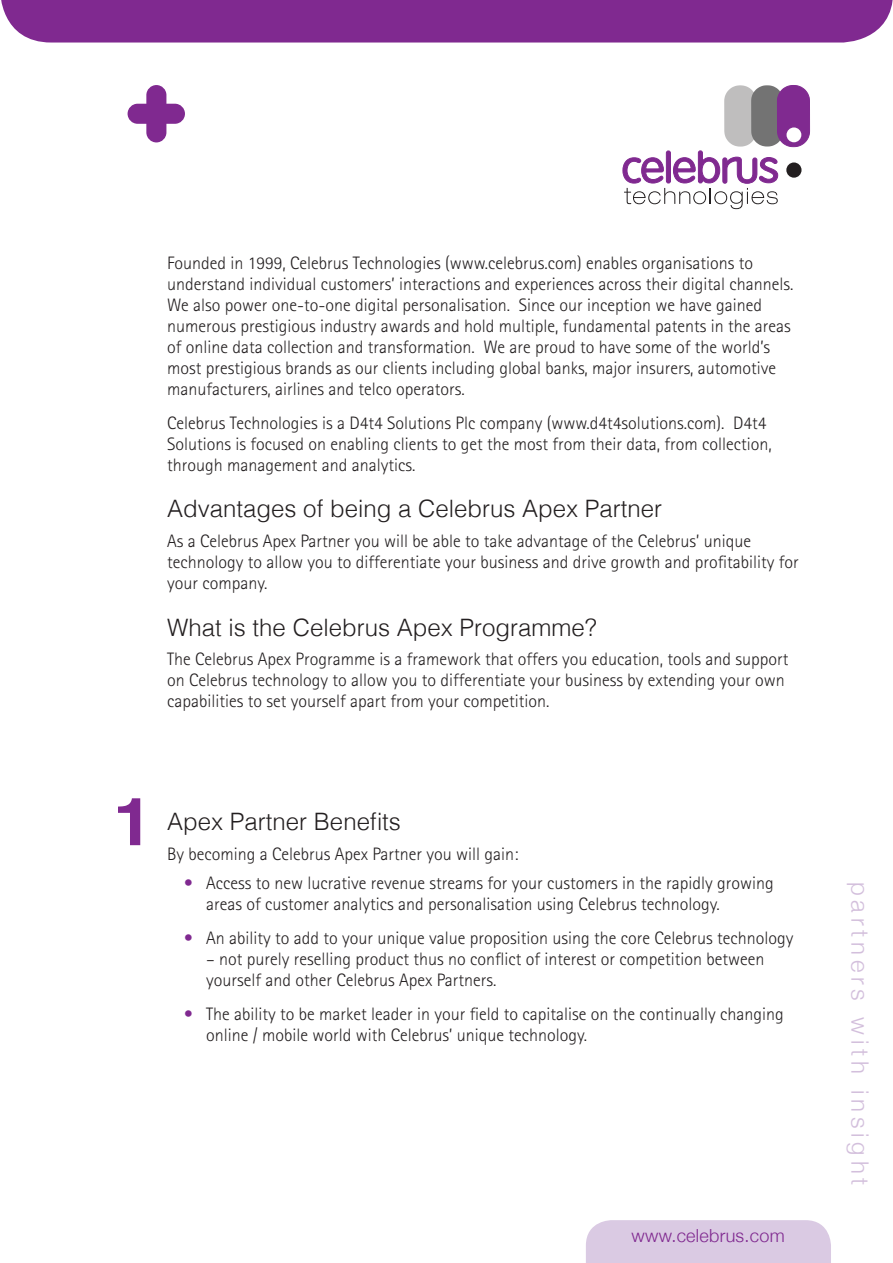
<style>
.page{position:relative;width:893px;height:1263px;background:#fff}
.page>*{position:absolute;margin:0;border:0;box-sizing:border-box;transform-origin:0 0}
.sub_heads{font:300 24px "Helvetica";color:#231f20}
.t1{font:300 24px "Helvetica Neue";letter-spacing:.2em;color:#d3bfdc}
.body_text{font:300 18px/21px "Rotis Sans Serif";color:#231f20}
.t2{font:300 18px "Helvetica Neue";letter-spacing:.015em;color:#802990}
.s1{color:#802990}
</style>
<div class="page">
<div style="left:1px;top:0;width:892px;height:43px;background:#802990"></div>
<div style="left:586px;top:1220px;width:245px;height:43px;background:#dacae3"></div>
<svg style="left:622px;top:85px;width:188px;height:124px"></svg>
<div style="left:786px;top:127px;width:15px;height:15px;background:#fff;border-radius:50%"></div>
<div style="left:786px;top:162px;width:15px;height:16px;background:#231f20;border-radius:50%"></div>
<svg style="left:118px;top:798px;width:22px;height:47px"></svg>
<div style="left:128px;top:104px;width:57px;height:20px;background:#802990;border-radius:10px"></div>
<div style="left:146px;top:85px;width:20px;height:57px;background:#802990;border-radius:10px"></div>
<p class="body_text" style="left:167px;top:252px;width:628px">Founded in 1999, Celebrus Technologies (www.celebrus.com) enables organisations to understand individual customers’ interactions and experiences across their digital channels.<br>We also power one-to-one digital personalisation. Since our inception we have gained numerous prestigious industry awards and hold multiple, fundamental patents in the areas of online data collection and transformation. We are proud to have some of the world’s most prestigious brands as our clients including global banks, major insurers, automotive manufacturers, airlines and telco operators.</p>
<p class="body_text" style="left:167px;top:412px;width:606px">Celebrus Technologies is a D4t4 Solutions Plc company (www.d4t4solutions.com). D4t4<br>Solutions is focused on enabling clients to get the most from their data, from collection, through management and analytics.</p>
<p class="sub_heads" style="left:167px;top:488px;width:496px">Advantages of being a Celebrus Apex Partner</p>
<p class="body_text" style="left:167px;top:530px;width:633px">As a Celebrus Apex Partner you will be able to take advantage of the Celebrus’ unique technology to allow you to differentiate your business and drive growth and profitability for your company.</p>
<p class="sub_heads" style="left:167px;top:607px;width:431px">What is the Celebrus Apex Programme?</p>
<p class="body_text" style="left:167px;top:649px;width:623px">The Celebrus Apex Programme is a framework that offers you education, tools and support on Celebrus technology to allow you to differentiate your business by extending your own capabilities to set yourself apart from your competition.</p>
<p class="sub_heads" style="left:167px;top:801px;width:235px">Apex Partner Benefits</p>
<p class="body_text" style="left:167px;top:843px;width:353px">By becoming a Celebrus Apex Partner you will gain:</p>
<p class="body_text" style="left:206px;top:873px;width:569px;text-indent:-22px"><span class="s1">•</span> Access to new lucrative revenue streams for your customers in the rapidly growing areas of customer analytics and personalisation using Celebrus technology.</p>
<p class="body_text" style="left:184px;top:927px;width:611px"><span class="s1">•</span> An ability to add to your unique value proposition using the core Celebrus technology</p>
<p class="body_text" style="left:206px;top:948px;width:560px">– not purely reselling product thus no conflict of interest or competition between yourself and other Celebrus Apex Partners.</p>
<p class="body_text" style="left:206px;top:1003px;width:579px;text-indent:-22px"><span class="s1">•</span> The ability to be market leader in your field to capitalise on the continually changing online / mobile world with Celebrus’ unique technology.</p>
<p class="t2" style="left:632px;top:1221px;width:155px">www.celebrus.com</p>
<h1 class="t1" style="left:879px;top:882px;width:305px;rotate:90deg">partners with insight</h1>
</div>
